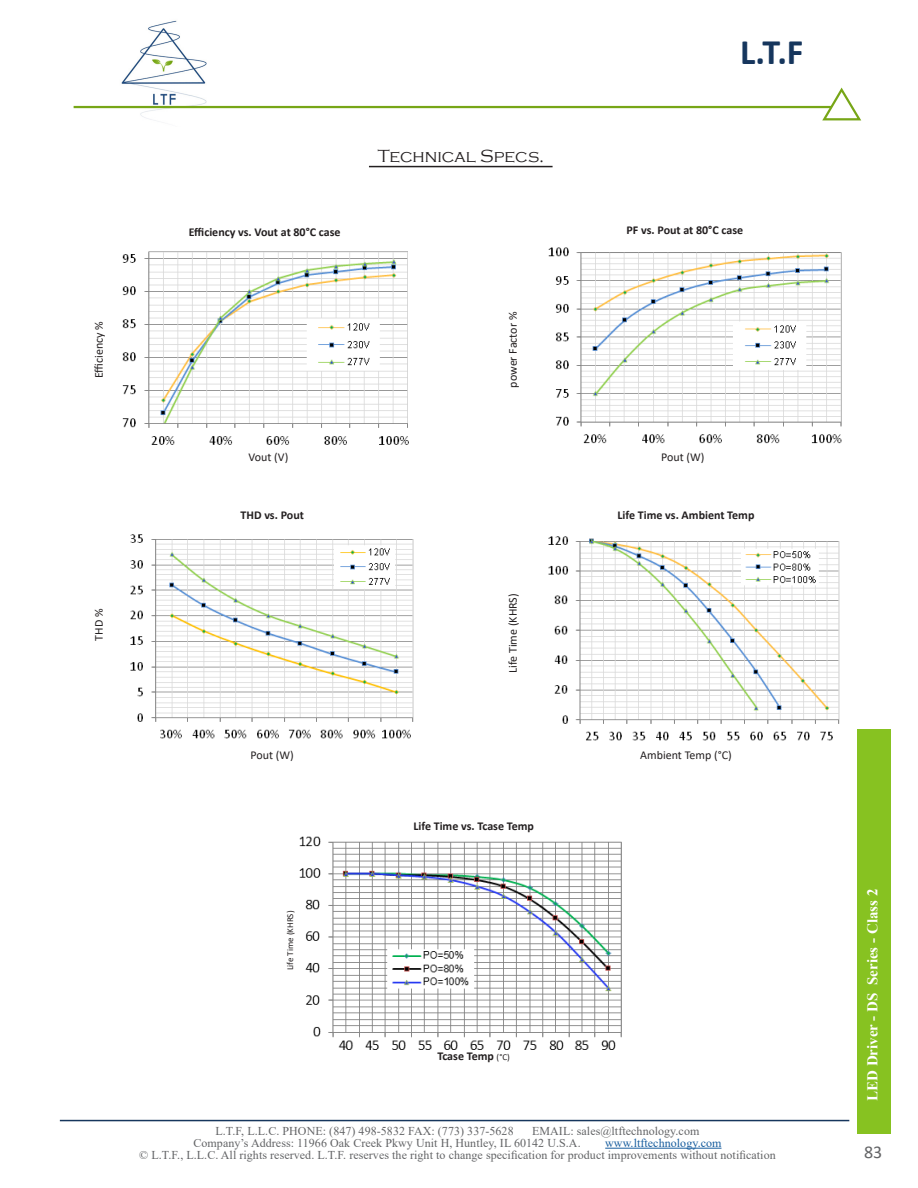
<style>
.page{position:relative;width:918px;height:1188px;background:#fff}
.page>*{position:absolute;margin:0;border:0;box-sizing:border-box;transform-origin:0 0}
.t1{font:700 36px "Calibri";color:#16365d}
.t2{font:300 18px "Copperplate Gothic";color:#231f20}
.t3{font:18px "Calibri";color:#636466}
.t4{font:700 15px "Times New Roman";color:#fff}
.t5{font:12px/12px "Times New Roman";letter-spacing:.005em;color:#636466}
.Titles{font:700 12px "Calibri";color:#231f20}
.Charts{font:12px "Calibri";color:#231f20}
.t6{font:12px "Times New Roman";letter-spacing:.005em;color:#175d9e}
.Titles-2{font:9px "Calibri";color:#231f20}
.s1{font-weight:400;font-size:9px}
</style>
<div class="page">
<hr style="left:369px;top:166px;width:184px;height:1px;background:#231f20">
<img style="left:299px;top:836px;width:323px;height:214px">
<img style="left:122px;top:251px;width:287px;height:194px">
<img style="left:548px;top:247px;width:294px;height:197px">
<img style="left:130px;top:534px;width:284px;height:204px">
<img style="left:548px;top:536px;width:292px;height:205px">
<img style="left:110px;top:20px;width:105px;height:101px">
<svg style="left:820px;top:87px;width:42px;height:34px"></svg>
<hr style="left:74px;top:106px;width:757px;height:2px;background:#77a617">
<hr style="left:605px;top:1148px;width:117px;height:1px;background:#175d9e">
<div style="left:858px;top:730px;width:33px;height:404px;background:#87c221"></div>
<hr style="left:60px;top:1120px;width:789px;height:1px;background:#16365d">
<p class="Charts" style="left:90px;top:378px;width:59px;rotate:-90deg">Efficiency %</p>
<p class="Charts" style="left:90px;top:641px;width:33px;rotate:-90deg">THD %</p>
<p class="t2" style="left:378px;top:146px;width:168px">Technical Specs.</p>
<h1 class="t1" style="left:740px;top:26px;width:65px">L.T.F</h1>
<p class="Titles" style="left:189px;top:224px;width:153px">Efficiency vs. Vout at 80°C case</p>
<p class="Titles" style="left:627px;top:222px;width:118px">PF vs. Pout at 80°C case</p>
<p class="Charts" style="left:249px;top:449px;width:41px">Vout (V)</p>
<p class="Charts" style="left:505px;top:388px;width:77px;rotate:-90deg">power Factor %</p>
<p class="Charts" style="left:661px;top:449px;width:45px">Pout (W)</p>
<p class="Titles" style="left:241px;top:507px;width:65px">THD vs. Pout</p>
<p class="Titles" style="left:618px;top:507px;width:138px">Life Time vs. Ambient Temp</p>
<p class="Charts" style="left:505px;top:673px;width:81px;rotate:-90deg">Life Time (KHRS)</p>
<p class="Charts" style="left:251px;top:747px;width:45px">Pout (W)</p>
<p class="Charts" style="left:640px;top:747px;width:93px">Ambient Temp (°C)</p>
<p class="Titles-2" style="left:284px;top:970px;width:61px;rotate:-90deg">Life Time (KHRS)</p>
<p class="Titles" style="left:413px;top:818px;width:122px">Life Time vs. Tcase Temp</p>
<p class="Titles" style="left:437px;top:1048px;width:74px">Tcase Temp <span class="s1">(°C)</span></p>
<p class="t4" style="left:862px;top:1101px;width:214px;rotate:-90deg">LED Driver - DS Series - Class 2</p>
<p class="t5" style="left:193px;top:1124px;width:507px;text-indent:339px">EMAIL: sales@ltftechnology.com<br>Company’s Address: 11966 Oak Creek Pkwy Unit H, Huntley, IL 60142 U.S.A.</p>
<p class="t5" style="left:216px;top:1124px;width:300px">L.T.F, L.L.C. PHONE: (847) 498-5832 FAX: (773) 337-5628</p>
<p class="t6" style="left:605px;top:1134px;width:118px">www.ltftechnology.com</p>
<p class="t5" style="left:139px;top:1148px;width:638px">© L.T.F., L.L.C. All rights reserved. L.T.F. reserves the right to change specification for product improvements without notification</p>
<h2 class="t3" style="left:864px;top:1140px;width:20px">83</h2>
</div>
